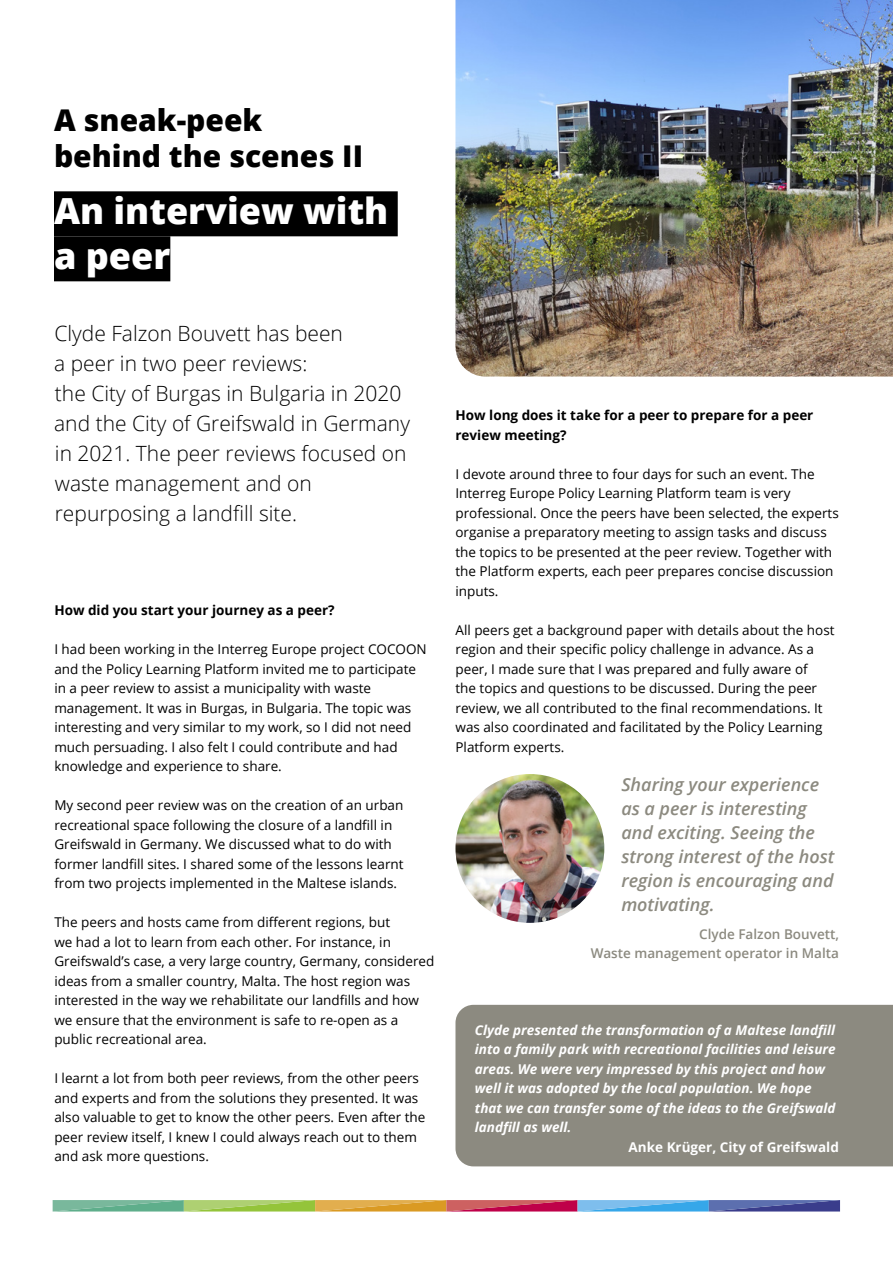
<style>
.page{position:relative;width:893px;height:1263px;background:#fff}
.page>*{position:absolute;margin:0;border:0;box-sizing:border-box;transform-origin:0 0}
.t1{font:800 36px/45px "Open Sans";color:#fff}
.t2{font:800 30px/36px "Open Sans";color:#000}
.t3{font:300 21px/30px "Open Sans";color:#000}
.t4{font:italic 600 18px/24px "Open Sans";color:#8c8a80}
.t5{font:13.5px/19.5px "Open Sans";color:#000}
.t6{font:italic 700 13.5px/19.5px "Open Sans";color:#fff}
.t7{font:700 13.5px/19.5px "Open Sans";color:#000}
.t8{font:600 13.5px/19.5px "Open Sans";color:#8c8a80;text-align:right}
.t9{font:700 13.5px "Open Sans";color:#fff}
</style>
<div class="page">
<svg style="left:53px;top:1200px;width:787px;height:11px;background:#919283"></svg>
<div style="left:455px;top:1005px;width:438px;height:161px;background:#8c8a80"></div>
<img style="left:455px;top:774px;width:149px;height:149px;border-radius:74px">
<img style="left:455px;top:0;width:438px;height:376px">
<div style="left:54px;top:191px;width:344px;height:45px;background:#000"></div>
<div style="left:54px;top:236px;width:116px;height:45px;background:#000"></div>
<h2 class="t2" style="left:54px;top:100px;width:311px">A sneak-peek behind the scenes II</h2>
<h1 class="t1" style="left:54px;top:187px;width:336px">An interview with a peer</h1>
<h3 class="t3" style="left:54px;top:318px;width:357px">Clyde Falzon Bouvett has been<br>a peer in two peer reviews:<br>the City of Burgas in Bulgaria in 2020 and the City of Greifswald in Germany in 2021. The peer reviews focused on waste management and on repurposing a landfill site.</h3>
<p class="t7" style="left:54px;top:600px;width:282px">How did you start your journey as a peer?</p>
<p class="t5" style="left:54px;top:639px;width:374px">I had been working in the Interreg Europe project COCOON and the Policy Learning Platform invited me to participate in a peer review to assist a municipality with waste management. It was in Burgas, in Bulgaria. The topic was interesting and very similar to my work, so I did not need much persuading. I also felt I could contribute and had knowledge and experience to share.</p>
<p class="t5" style="left:54px;top:795px;width:351px">My second peer review was on the creation of an urban recreational space following the closure of a landfill in Greifswald in Germany. We discussed what to do with former landfill sites. I shared some of the lessons learnt from two projects implemented in the Maltese islands.</p>
<p class="t5" style="left:54px;top:912px;width:381px">The peers and hosts came from different regions, but<br>we had a lot to learn from each other. For instance, in Greifswald’s case, a very large country, Germany, considered ideas from a smaller country, Malta. The host region was interested in the way we rehabilitate our landfills and how we ensure that the environment is safe to re-open as a public recreational area.</p>
<p class="t5" style="left:54px;top:1068px;width:373px">I learnt a lot from both peer reviews, from the other peers and experts and from the solutions they presented. It was also valuable to get to know the other peers. Even after the peer review itself, I knew I could always reach out to them and ask more questions.</p>
<p class="t7" style="left:455px;top:405px;width:359px">How long does it take for a peer to prepare for a peer review meeting?</p>
<p class="t5" style="left:455px;top:464px;width:385px">I devote around three to four days for such an event. The Interreg Europe Policy Learning Platform team is very professional. Once the peers have been selected, the experts organise a preparatory meeting to assign tasks and discuss the topics to be presented at the peer review. Together with the Platform experts, each peer prepares concise discussion inputs.</p>
<p class="t5" style="left:455px;top:619px;width:381px">All peers get a background paper with details about the host region and their specific policy challenge in advance. As a peer, I made sure that I was prepared and fully aware of<br>the topics and questions to be discussed. During the peer review, we all contributed to the final recommendations. It was also coordinated and facilitated by the Policy Learning Platform experts.</p>
<h3 class="t4" style="left:621px;top:772px;width:215px">Sharing your experience as a peer is interesting and exciting. Seeing the strong interest of the host region is encouraging and motivating.</h3>
<p class="t8" style="left:591px;top:924px;width:250px">Clyde Falzon Bouvett,<br>Waste management operator in Malta</p>
<p class="t6" style="left:475px;top:1020px;width:362px">Clyde presented the transformation of a Maltese landfill into a family park with recreational facilities and leisure areas. We were very impressed by this project and how well it was adopted by the local population. We hope that we can transfer some of the ideas to the Greifswald landfill as well.</p>
<p class="t9" style="left:629px;top:1137px;width:212px">Anke Krüger, City of Greifswald</p>
</div>
